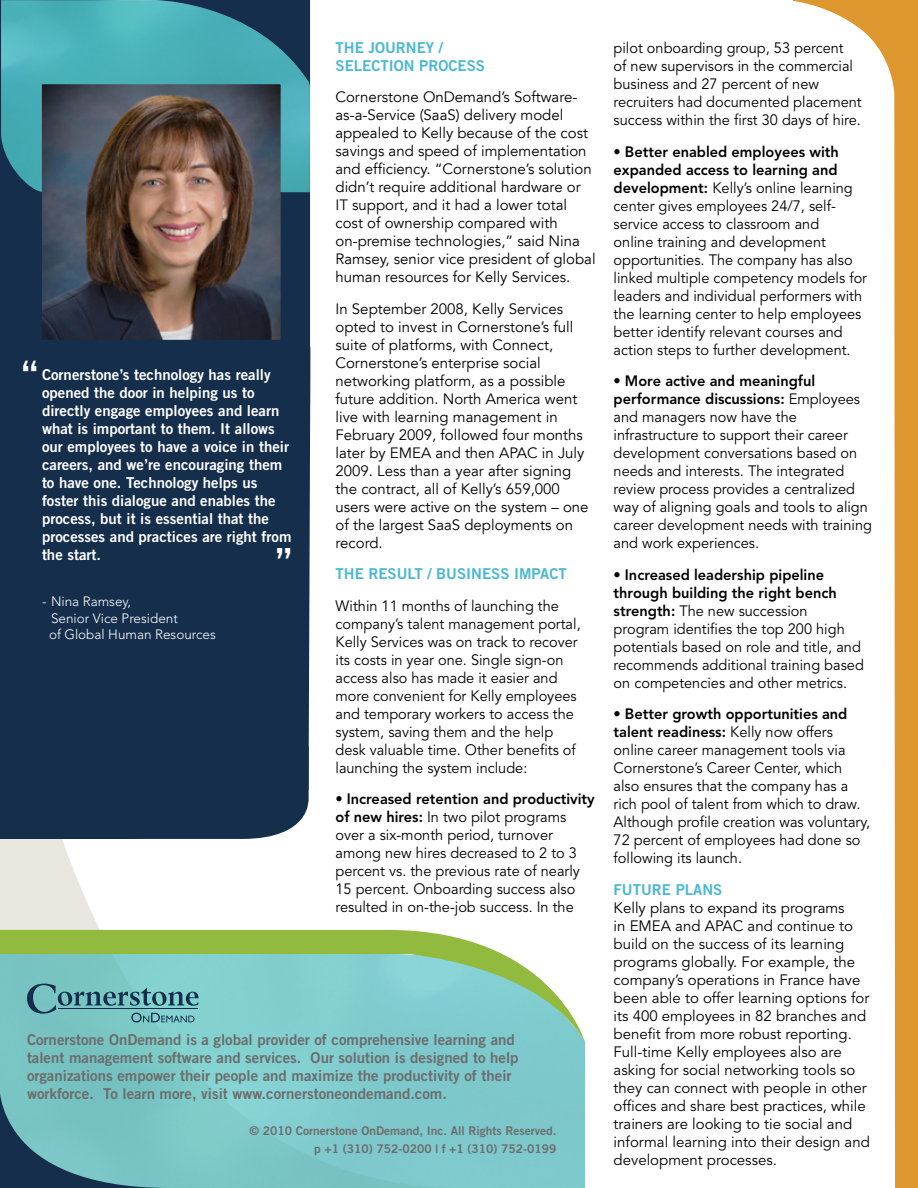
<style>
.page{position:relative;width:918px;height:1188px;background:#fff}
.page>*{position:absolute;margin:0;border:0;box-sizing:border-box;transform-origin:0 0}
.t1{font:36px "Trade Gothic LT Std Bd 2";color:#fff}
.t2{font:15px/18px "Avenir LT Std";color:#000}
.t3{font:15px/18px "Avenir LT";color:#000}
.t4{font:15px/18px "Trade Gothic LT Std Bd 2";color:#fff}
.t5{font:15px/18px "Trade Gothic LT Std Bd 2";color:#6c6c6c}
.t6{font:15px/18px "Trade Gothic LT Std Bd 2";color:#4ab8d3}
.t7{font:300 13.5px/16.2px "Avenir LT Std";color:#fff}
.t8{font:12px/18px "Trade Gothic LT Std Bd 2";color:#6c6c6c;text-align:right}
.s1{font-weight:800}
</style>
<div class="page">
<svg style="left:0;top:839px;width:394px;height:91px"></svg>
<svg style="left:0;top:1041px;width:585px;height:147px;background:#7dc9ca"></svg>
<div style="left:0;top:404px;width:310px;height:343px;background:#142e4c"></div>
<svg style="left:0;top:930px;width:585px;height:111px;background:#8fcdb1"></svg>
<div style="left:0;top:0;width:311px;height:404px;background:#142e4c"></div>
<svg style="left:1px;top:1px;width:309px;height:191px;background:#439faa"></svg>
<div style="left:0;top:747px;width:309px;height:92px;background:#142e4c"></div>
<svg style="left:0;top:1084px;width:170px;height:104px;background:#64a7ac"></svg>
<svg style="left:794px;top:1px;width:124px;height:1187px"></svg>
<hr style="left:793px;top:0;width:125px;height:1px;background:#dd972e">
<svg style="left:27px;top:984px;width:172px;height:38px;background:#66a8ac"></svg>
<img style="left:42px;top:84px;width:239px;height:256px">
<h1 class="t1" style="left:22px;top:351px;width:17px">“</h1>
<p class="t4" style="left:42px;top:366px;width:251px">Cornerstone’s technology has really opened the door in helping us to directly engage employees and learn what is important to them. It allows our employees to have a voice in their careers, and we’re encouraging them to have one. Technology helps us foster this dialogue and enables the process, but it is essential that the processes and practices are right from the start.</p>
<p class="t7" style="left:49px;top:594px;width:168px;text-indent:-7px">- Nina Ramsey,<br>Senior Vice President<br>of Global Human Resources</p>
<h1 class="t1" style="left:276px;top:539px;width:17px">”</h1>
<p class="t6" style="left:336px;top:38px;width:151px">The Journey /<br>Selection Process</p>
<p class="t3" style="left:336px;top:89px;width:262px">Cornerstone OnDemand’s Software&shy;as-a-Service (SaaS) delivery model appealed to Kelly because of the cost savings and speed of implementation and efficiency. “Cornerstone’s solution didn’t require additional hardware or IT support, and it had a lower total cost of ownership compared with on-premise technologies,” said Nina Ramsey, senior vice president of global human resources for Kelly Services.</p>
<p class="t3" style="left:336px;top:300px;width:255px">In September 2008, Kelly Services opted to invest in Cornerstone’s full suite of platforms, with Connect, Cornerstone’s enterprise social networking platform, as a possible future addition. North America went live with learning management in February 2009, followed four months later by EMEA and then APAC in July 2009. Less than a year after signing the contract, all of Kelly’s 659,000 users were active on the system – one of the largest SaaS deployments on record.</p>
<p class="t6" style="left:336px;top:565px;width:233px">The result / Business I mpact</p>
<p class="t2" style="left:336px;top:597px;width:247px">Within 11 months of launching the company’s talent management portal, Kelly Services was on track to recover its costs in year one. Single sign-on access also has made it easier and more convenient for Kelly employees and temporary workers to access the system, saving them and the help desk valuable time. Other benefits of launching the system include:</p>
<p class="t2" style="left:336px;top:791px;width:261px">• <span class="s1">Increased retention and productivity of new hires:</span> In two pilot programs over a six-month period, turnover among new hires decreased to 2 to 3 percent vs. the previous rate of nearly 15 percent. Onboarding success also resulted in on-the-job success. In the</p>
<p class="t5" style="left:27px;top:1031px;width:493px">Cornerstone OnDemand is a global provider of comprehensive learning and talent management software and services. Our solution is designed to help organizations empower their people and maximize the productivity of their workforce. To learn more, visit www.cornerstoneondemand.com.</p>
<p class="t8" style="left:250px;top:1121px;width:308px">© 2010 Cornerstone OnDemand, I nc. All Rights Reserved. p +1 (310) 752-0200 | f +1 (310) 752-0199</p>
<p class="t2" style="left:614px;top:40px;width:250px">pilot onboarding group, 53 percent<br>of new supervisors in the commercial business and 27 percent of new recruiters had documented placement success within the first 30 days of hire.</p>
<p class="t2" style="left:614px;top:143px;width:255px">• <span class="s1">Better enabled employees with expanded access to learning and development:</span> Kelly’s online learning center gives employees 24/7, self&shy;service access to classroom and<br>online training and development opportunities. The company has also linked multiple competency models for leaders and individual performers with the learning center to help employees better identify relevant courses and action steps to further development.</p>
<p class="t2" style="left:614px;top:373px;width:260px">• <span class="s1">More active and meaningful performance discussions:</span> Employees and managers now have the infrastructure to support their career development conversations based on needs and interests. The integrated review process provides a centralized way of aligning goals and tools to align career development needs with training and work experiences.</p>
<p class="t2" style="left:614px;top:566px;width:252px">• <span class="s1">Increased leadership pipeline through building the right bench strength:</span> The new succession program identifies the top 200 high potentials based on role and title, and recommends additional training based on competencies and other metrics.</p>
<p class="t2" style="left:614px;top:706px;width:258px">• <span class="s1">Better growth opportunities and talent readiness:</span> Kelly now offers online career management tools via Cornerstone’s Career Center, which also ensures that the company has a rich pool of talent from which to draw.<br>Although profile creation was voluntary, 72 percent of employees had done so following its launch.</p>
<p class="t6" style="left:614px;top:880px;width:10px">FUTU</p>
<p class="t6" style="left:652px;top:880px;width:72px">re plans</p>
<p class="t2" style="left:614px;top:899px;width:258px">Kelly plans to expand its programs<br>in EMEA and APAC and continue to build on the success of its learning programs globally. For example, the company’s operations in France have been able to offer learning options for its 400 employees in 82 branches and benefit from more robust reporting.<br>Full-time Kelly employees also are asking for social networking tools so they can connect with people in other offices and share best practices, while trainers are looking to tie social and informal learning into their design and development processes.</p>
</div>
